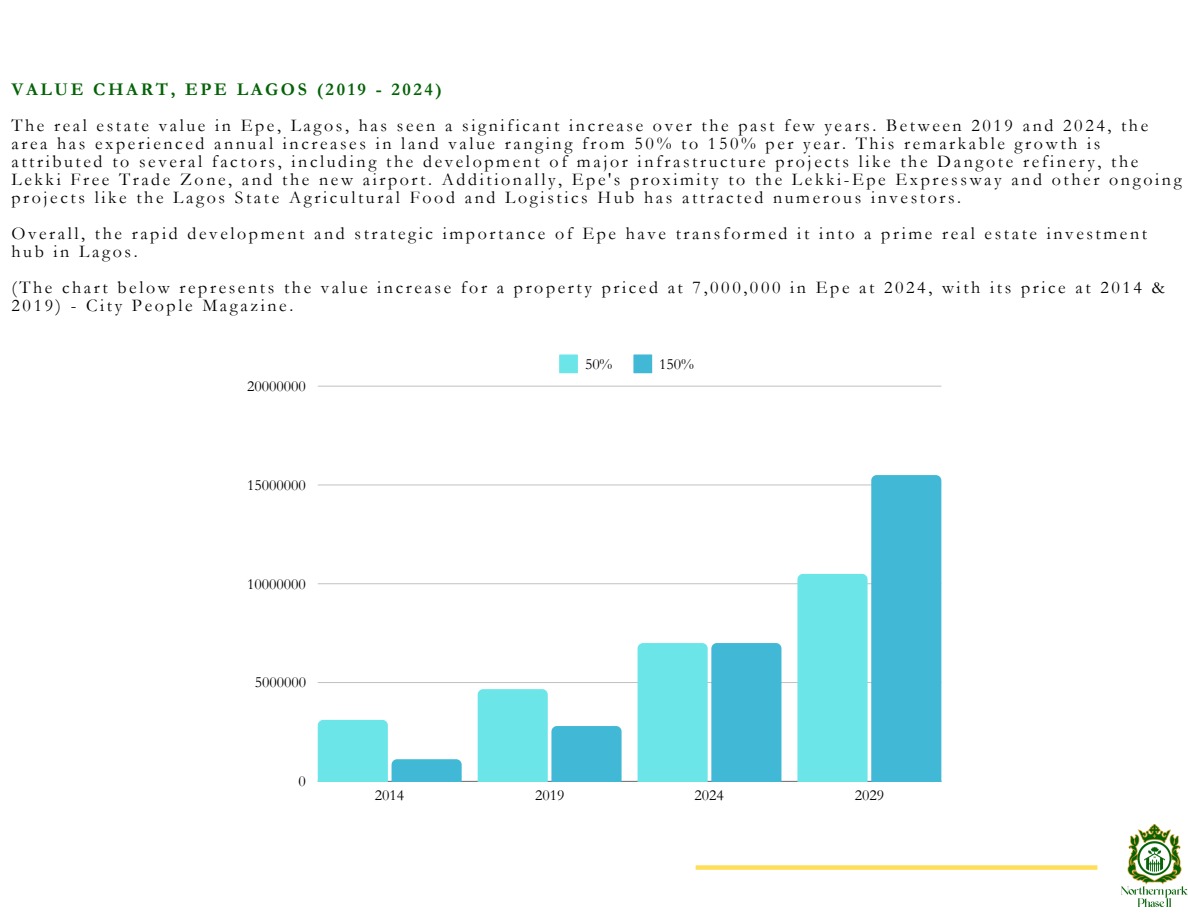
<style>
.page{position:relative;width:1188px;height:918px;background:#fff}
.page>*{position:absolute;margin:0;border:0;box-sizing:border-box;transform-origin:0 0}
.t1{font:18px/18px "Garamond";letter-spacing:.145em;color:#000}
.t2{font:700 18px "Garamond";letter-spacing:.145em;color:#046207}
.t3{font:15.6px "Garamond";color:#000}
</style>
<div class="page">
<div style="left:696px;top:865px;width:401px;height:5px;background:#ffde59"></div>
<img style="left:1121px;top:824px;width:67px;height:82px">
<svg style="left:559px;top:354px;width:19px;height:19px"></svg>
<svg style="left:633px;top:354px;width:19px;height:19px"></svg>
<hr style="left:318px;top:781px;width:623px;height:1px;background:#000;opacity:.6">
<hr style="left:318px;top:682px;width:623px;height:1px;background:#c3c3c3">
<hr style="left:318px;top:583px;width:623px;height:1px;background:#d0d0d0">
<hr style="left:318px;top:485px;width:623px;height:1px;background:#e2e2e2">
<hr style="left:318px;top:386px;width:623px;height:1px;background:#d5d5d5">
<svg style="left:318px;top:720px;width:144px;height:61px"></svg>
<svg style="left:478px;top:689px;width:144px;height:92px"></svg>
<svg style="left:638px;top:643px;width:143px;height:138px;background:#5bcfdf"></svg>
<svg style="left:797px;top:475px;width:144px;height:306px"></svg>
<p class="t2" style="left:11px;top:77px;width:432px">VALUE CHART, EPE LAGOS (2019 - 2024)</p>
<p class="t1" style="left:11px;top:116px;width:1172px">The real estate value in Epe, Lagos, has seen a significant increase over the past few years. Between 2019 and 2024, the area has experienced annual increases in land value ranging from 50% to 150% per year. This remarkable growth is attributed to several factors, including the development of major infrastructure projects like the Dangote refinery, the Lekki Free Trade Zone, and the new airport. Additionally, Epe's proximity to the Lekki-Epe Expressway and other ongoing projects like the Lagos State Agricultural Food and Logistics Hub has attracted numerous investors.</p>
<p class="t1" style="left:11px;top:224px;width:1137px">Overall, the rapid development and strategic importance of Epe have transformed it into a prime real estate investment hub in Lagos.</p>
<p class="t1" style="left:11px;top:278px;width:1155px">(The chart below represents the value increase for a property priced at 7,000,000 in Epe at 2024, with its price at 2014 &amp;<br>2019) - City People Magazine.</p>
<p class="t3" style="left:247px;top:376px;width:60px">20000000</p>
<p class="t3" style="left:247px;top:474px;width:60px">15000000</p>
<p class="t3" style="left:247px;top:573px;width:60px">10000000</p>
<p class="t3" style="left:255px;top:672px;width:53px">5000000</p>
<p class="t3" style="left:299px;top:771px;width:9px">0</p>
<p class="t3" style="left:585px;top:353px;width:29px">50%</p>
<p class="t3" style="left:659px;top:353px;width:36px">150%</p>
<p class="t3" style="left:375px;top:785px;width:31px">2014</p>
<p class="t3" style="left:535px;top:785px;width:31px">2019</p>
<p class="t3" style="left:695px;top:785px;width:31px">2024</p>
<p class="t3" style="left:855px;top:785px;width:31px">2029</p>
</div>
